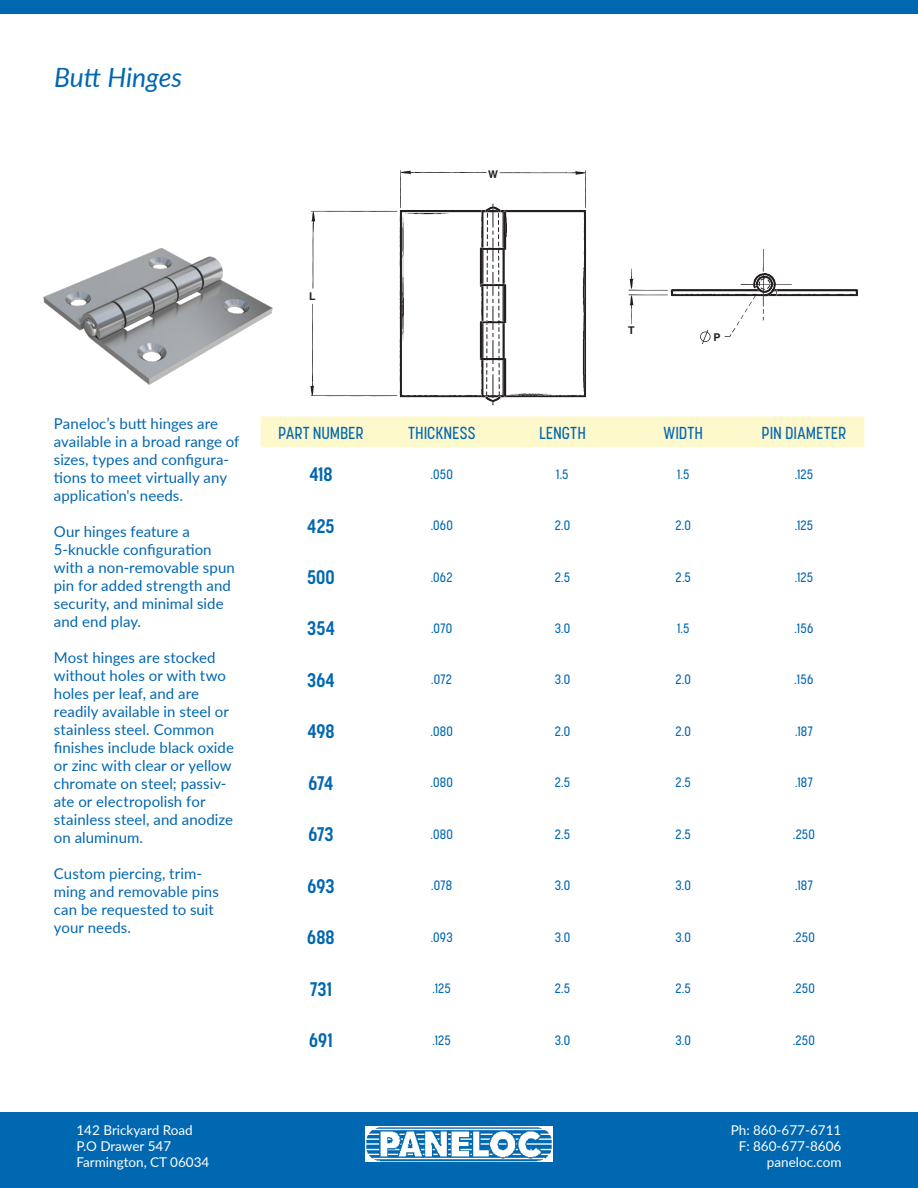
<style>
.page{position:relative;width:918px;height:1188px;background:#fff}
.page>*{position:absolute;margin:0;border:0;box-sizing:border-box;transform-origin:0 0}
.t1{font:italic 26.55px "Lato";color:#0067b1}
.t2{font:700 19.5px "Korolev Condensed";letter-spacing:.005em;color:#0067b1}
.t3{font:500 17.25px "Korolev Condensed";color:#0067b1}
.t4{font:15px/18px "Lato";letter-spacing:.005em;color:#0067b1}
.t5{font:500 13.5px "Korolev Condensed";letter-spacing:.01em;color:#0067b1}
.t6{font:13.5px/16.2px "Lato";color:#fff}
.t7{font:700 10.65px "Helvetica";color:#231f20}
</style>
<div class="page">
<div style="left:0;top:1112px;width:918px;height:76px;background:#0067b1"></div>
<div style="left:0;top:0;width:918px;height:14px;background:#0067b1"></div>
<img style="left:366px;top:1126px;width:186px;height:35px">
<div style="left:261px;top:416px;width:603px;height:31px;background:#fef8cd"></div>
<svg style="left:310px;top:170px;width:276px;height:235px"></svg>
<img style="left:670px;top:289px;width:188px;height:8px">
<img style="left:792px;top:289px;width:13px;height:8px">
<svg style="left:700px;top:330px;width:11px;height:14px"></svg>
<svg style="left:629px;top:269px;width:39px;height:55px"></svg>
<svg style="left:725px;top:249px;width:67px;height:88px"></svg>
<img style="left:43px;top:248px;width:230px;height:137px">
<h1 class="t1" style="left:54px;top:59px;width:130px">Butt Hinges</h1>
<p class="t7" style="left:488px;top:168px;width:11px">W</p>
<p class="t4" style="left:54px;top:413px;width:187px">Paneloc’s butt hinges are available in a broad range of sizes, types and configura&shy;tions to meet virtually any application's needs.</p>
<p class="t4" style="left:54px;top:521px;width:182px">Our hinges feature a<br>5-knuckle configuration with a non-removable spun pin for added strength and security, and minimal side and end play.</p>
<p class="t4" style="left:54px;top:647px;width:182px">Most hinges are stocked without holes or with two holes per leaf, and are readily available in steel or stainless steel. Common finishes include black oxide or zinc with clear or yellow chromate on steel; passiv&shy;ate or electropolish for stainless steel, and anodize on aluminum.</p>
<p class="t4" style="left:54px;top:863px;width:167px">Custom piercing, trim&shy;ming and removable pins can be requested to suit your needs.</p>
<p class="t7" style="left:309px;top:290px;width:8px">L</p>
<p class="t7" style="left:628px;top:324px;width:8px">T</p>
<p class="t7" style="left:713px;top:330px;width:9px">P</p>
<p class="t3" style="left:278px;top:423px;width:87px">PART NUMBER</p>
<p class="t3" style="left:408px;top:423px;width:69px">THICKNESS</p>
<p class="t3" style="left:539px;top:423px;width:48px">LENGTH</p>
<p class="t3" style="left:663px;top:423px;width:41px">WIDTH</p>
<p class="t3" style="left:762px;top:423px;width:86px">PIN DIAMETER</p>
<h2 class="t2" style="left:309px;top:463px;width:25px">418</h2>
<p class="t5" style="left:431px;top:466px;width:24px">.050</p>
<p class="t5" style="left:556px;top:466px;width:14px">1.5</p>
<p class="t5" style="left:677px;top:466px;width:14px">1.5</p>
<p class="t5" style="left:795px;top:466px;width:20px">.125</p>
<h2 class="t2" style="left:307px;top:514px;width:29px">425</h2>
<p class="t5" style="left:431px;top:517px;width:24px">.060</p>
<p class="t5" style="left:555px;top:517px;width:17px">2.0</p>
<p class="t5" style="left:676px;top:517px;width:17px">2.0</p>
<p class="t5" style="left:795px;top:517px;width:20px">.125</p>
<h2 class="t2" style="left:307px;top:566px;width:29px">500</h2>
<p class="t5" style="left:431px;top:569px;width:23px">.062</p>
<p class="t5" style="left:555px;top:569px;width:17px">2.5</p>
<p class="t5" style="left:676px;top:569px;width:17px">2.5</p>
<p class="t5" style="left:795px;top:569px;width:20px">.125</p>
<h2 class="t2" style="left:307px;top:617px;width:29px">354</h2>
<p class="t5" style="left:431px;top:620px;width:23px">.070</p>
<p class="t5" style="left:555px;top:620px;width:17px">3.0</p>
<p class="t5" style="left:677px;top:620px;width:14px">1.5</p>
<p class="t5" style="left:795px;top:620px;width:20px">.156</p>
<h2 class="t2" style="left:307px;top:669px;width:29px">364</h2>
<p class="t5" style="left:431px;top:672px;width:23px">.072</p>
<p class="t5" style="left:555px;top:672px;width:17px">3.0</p>
<p class="t5" style="left:676px;top:672px;width:17px">2.0</p>
<p class="t5" style="left:795px;top:672px;width:20px">.156</p>
<h2 class="t2" style="left:307px;top:720px;width:29px">498</h2>
<p class="t5" style="left:431px;top:723px;width:24px">.080</p>
<p class="t5" style="left:555px;top:723px;width:17px">2.0</p>
<p class="t5" style="left:676px;top:723px;width:17px">2.0</p>
<p class="t5" style="left:795px;top:723px;width:19px">.187</p>
<h2 class="t2" style="left:309px;top:771px;width:26px">674</h2>
<p class="t5" style="left:431px;top:775px;width:24px">.080</p>
<p class="t5" style="left:555px;top:775px;width:17px">2.5</p>
<p class="t5" style="left:676px;top:775px;width:17px">2.5</p>
<p class="t5" style="left:795px;top:775px;width:19px">.187</p>
<h2 class="t2" style="left:308px;top:823px;width:27px">673</h2>
<p class="t5" style="left:431px;top:826px;width:24px">.080</p>
<p class="t5" style="left:555px;top:826px;width:17px">2.5</p>
<p class="t5" style="left:676px;top:826px;width:17px">2.5</p>
<p class="t5" style="left:793px;top:826px;width:24px">.250</p>
<h2 class="t2" style="left:307px;top:874px;width:29px">693</h2>
<p class="t5" style="left:431px;top:878px;width:23px">.078</p>
<p class="t5" style="left:555px;top:878px;width:17px">3.0</p>
<p class="t5" style="left:676px;top:878px;width:17px">3.0</p>
<p class="t5" style="left:795px;top:878px;width:19px">.187</p>
<h2 class="t2" style="left:307px;top:926px;width:29px">688</h2>
<p class="t5" style="left:431px;top:929px;width:24px">.093</p>
<p class="t5" style="left:555px;top:929px;width:17px">3.0</p>
<p class="t5" style="left:676px;top:929px;width:17px">3.0</p>
<p class="t5" style="left:793px;top:929px;width:24px">.250</p>
<h2 class="t2" style="left:310px;top:977px;width:24px">731</h2>
<p class="t5" style="left:432px;top:981px;width:20px">.125</p>
<p class="t5" style="left:555px;top:981px;width:17px">2.5</p>
<p class="t5" style="left:676px;top:981px;width:17px">2.5</p>
<p class="t5" style="left:793px;top:981px;width:24px">.250</p>
<h2 class="t2" style="left:309px;top:1029px;width:25px">691</h2>
<p class="t5" style="left:432px;top:1032px;width:20px">.125</p>
<p class="t5" style="left:555px;top:1032px;width:17px">3.0</p>
<p class="t5" style="left:676px;top:1032px;width:17px">3.0</p>
<p class="t5" style="left:793px;top:1032px;width:24px">.250</p>
<p class="t6" style="left:76px;top:1121px;width:134px">142 Brickyard Road<br>P.O Drawer 547<br>Farmington, CT 06034</p>
<p class="t6" style="left:731px;top:1121px;width:112px;text-align:right">Ph: 860-677-6711<br>F: 860-677-8606 paneloc.com</p>
</div>
